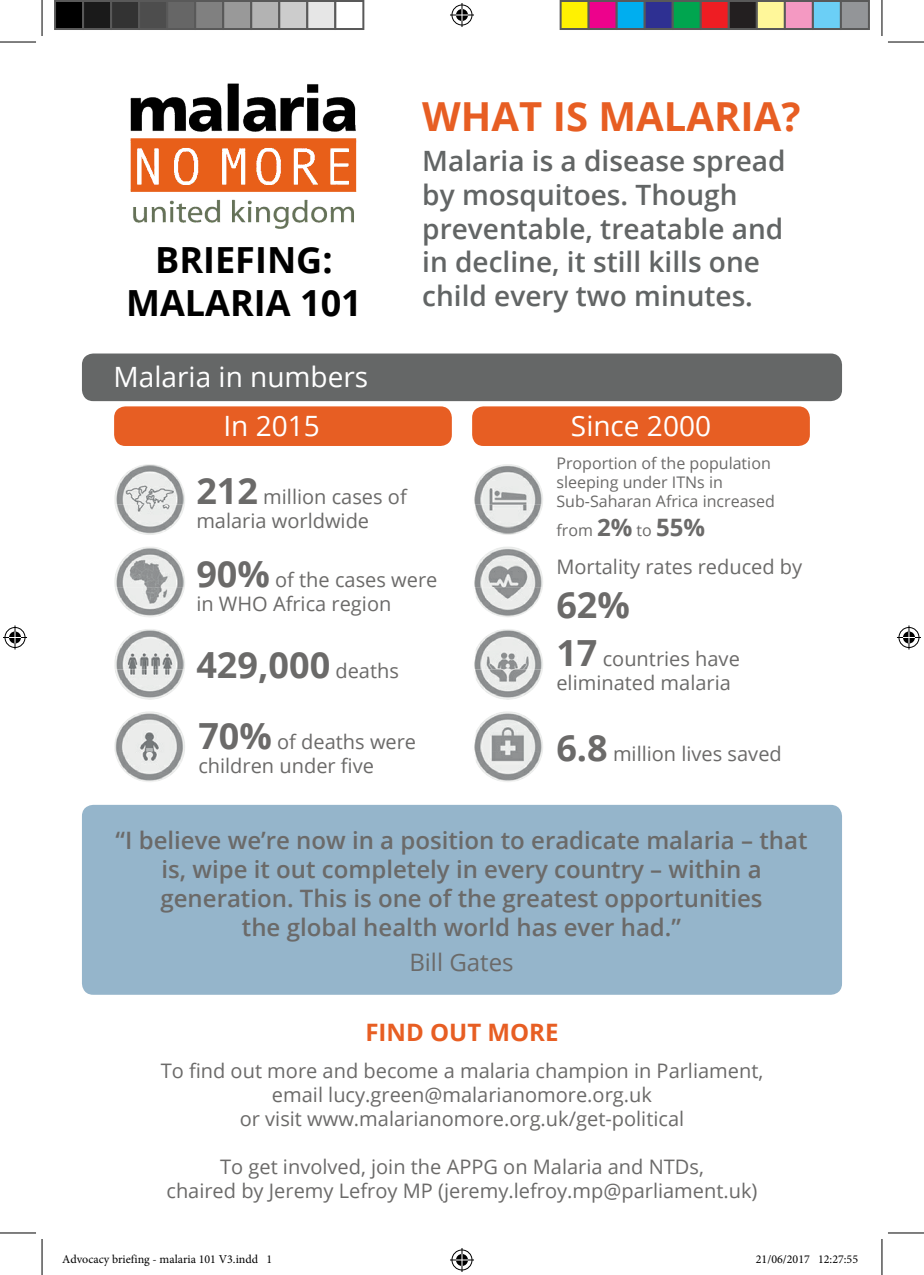
<style>
.page{position:relative;width:924px;height:1275px;background:#fff}
.page>*{position:absolute;margin:0;border:0;box-sizing:border-box;transform-origin:0 0}
.t1{font:700 40px "Open Sans";color:#e75e23}
.t2{font:700 36px/43.2px "Open Sans";color:#000;text-align:center}
.t3{font:700 36px "Open Sans";color:#6b6a69}
.t4{font:600 28px/33.6px "Open Sans";color:#626565}
.t5{font:28px/48.8px "Open Sans";color:#fff}
.t6{font:600 24px/28.8px "Open Sans";color:#6b6a69;text-align:center}
.t7{font:700 24px "Open Sans";color:#e75e23}
.t8{font:24px "Open Sans";color:#6b6a69}
.t9{font:20px/24px "Open Sans";color:#6b6a69}
.t10{font:16px/19.2px "Open Sans";color:#6b6a69}
.t11{font:12px "Minion Pro";color:#000}
.s1{font-weight:700;font-size:36px}
.s2{font-weight:700;font-size:24px}
.s3{font-weight:400;font-size:20px}
</style>
<div class="page">
<img style="left:130px;top:83px;width:227px;height:146px">
<div style="left:82px;top:805px;width:759px;height:189px;background:#95b5cb;border-radius:11px"></div>
<div style="left:82px;top:353px;width:759px;height:48px;background:#656767;border-radius:11px"></div>
<div style="left:114px;top:406px;width:337px;height:40px;background:#e75e23;border-radius:11px"></div>
<div style="left:472px;top:406px;width:337px;height:40px;background:#e75e23;border-radius:11px"></div>
<img style="left:114px;top:464px;width:71px;height:71px">
<img style="left:114px;top:711px;width:71px;height:71px">
<img style="left:114px;top:629px;width:71px;height:71px">
<img style="left:114px;top:547px;width:71px;height:70px">
<img style="left:474px;top:464px;width:69px;height:71px">
<img style="left:474px;top:711px;width:69px;height:71px">
<img style="left:474px;top:629px;width:69px;height:71px">
<img style="left:474px;top:547px;width:69px;height:70px">
<hr style="left:0;top:42px;width:36px;height:1px;background:#000">
<hr style="left:887px;top:42px;width:36px;height:1px;background:#000">
<hr style="left:0;top:1232px;width:36px;height:1px;background:#000">
<hr style="left:887px;top:1232px;width:36px;height:1px;background:#000">
<hr style="left:42px;top:0;width:1px;height:36px;background:#000">
<hr style="left:42px;top:1239px;width:1px;height:36px;background:#000">
<hr style="left:881px;top:0;width:1px;height:36px;background:#000">
<hr style="left:881px;top:1239px;width:1px;height:36px;background:#000">
<svg style="left:450px;top:3px;width:24px;height:24px"></svg>
<svg style="left:450px;top:1248px;width:24px;height:24px"></svg>
<svg style="left:3px;top:625px;width:24px;height:24px"></svg>
<svg style="left:897px;top:625px;width:23px;height:24px"></svg>
<div style="left:55px;top:1px;width:28px;height:28px;background:#000"></div>
<div style="left:54px;top:0;width:30px;height:30px;border:2px solid #595959"></div>
<div style="left:83px;top:1px;width:28px;height:28px;background:#1a1a1a"></div>
<div style="left:82px;top:0;width:30px;height:30px;border:2px solid #595959"></div>
<div style="left:111px;top:1px;width:28px;height:28px;background:#333"></div>
<div style="left:110px;top:0;width:30px;height:30px;border:2px solid #595959"></div>
<div style="left:139px;top:1px;width:28px;height:28px;background:#4d4d4d"></div>
<div style="left:138px;top:0;width:30px;height:30px;border:2px solid #595959"></div>
<div style="left:167px;top:1px;width:28px;height:28px;background:#666"></div>
<div style="left:166px;top:0;width:30px;height:30px;border:2px solid #595959"></div>
<div style="left:195px;top:1px;width:28px;height:28px;background:#808080"></div>
<div style="left:194px;top:0;width:30px;height:30px;border:2px solid #595959"></div>
<div style="left:223px;top:1px;width:28px;height:28px;background:#999"></div>
<div style="left:222px;top:0;width:30px;height:30px;border:2px solid #595959"></div>
<div style="left:251px;top:1px;width:28px;height:28px;background:#b3b3b3"></div>
<div style="left:250px;top:0;width:30px;height:30px;border:2px solid #595959"></div>
<div style="left:279px;top:1px;width:28px;height:28px;background:#ccc"></div>
<div style="left:278px;top:0;width:30px;height:30px;border:2px solid #595959"></div>
<div style="left:307px;top:1px;width:28px;height:28px;background:#e6e6e6"></div>
<div style="left:306px;top:0;width:30px;height:30px;border:2px solid #595959"></div>
<div style="left:334px;top:0;width:30px;height:30px;border:2px solid #595959"></div>
<div style="left:560px;top:1px;width:28px;height:28px;background:#fff101"></div>
<div style="left:559px;top:0;width:30px;height:30px;border:2px solid #595959"></div>
<div style="left:588px;top:1px;width:28px;height:28px;background:#ed028c"></div>
<div style="left:587px;top:0;width:30px;height:30px;border:2px solid #595959"></div>
<div style="left:616px;top:1px;width:28px;height:28px;background:#00aeef"></div>
<div style="left:615px;top:0;width:30px;height:30px;border:2px solid #595959"></div>
<div style="left:644px;top:1px;width:28px;height:28px;background:#2e3092"></div>
<div style="left:643px;top:0;width:30px;height:30px;border:2px solid #595959"></div>
<div style="left:672px;top:1px;width:28px;height:28px;background:#00a54f"></div>
<div style="left:671px;top:0;width:30px;height:30px;border:2px solid #595959"></div>
<div style="left:700px;top:1px;width:28px;height:28px;background:#ee1d23"></div>
<div style="left:699px;top:0;width:30px;height:30px;border:2px solid #595959"></div>
<div style="left:728px;top:1px;width:28px;height:28px;background:#231f20"></div>
<div style="left:727px;top:0;width:30px;height:30px;border:2px solid #595959"></div>
<div style="left:756px;top:1px;width:28px;height:28px;background:#fff79a"></div>
<div style="left:755px;top:0;width:30px;height:30px;border:2px solid #595959"></div>
<div style="left:784px;top:1px;width:28px;height:28px;background:#f499c2"></div>
<div style="left:783px;top:0;width:30px;height:30px;border:2px solid #595959"></div>
<div style="left:812px;top:1px;width:28px;height:28px;background:#6bcff6"></div>
<div style="left:811px;top:0;width:30px;height:30px;border:2px solid #595959"></div>
<div style="left:840px;top:1px;width:28px;height:28px;background:#939598"></div>
<div style="left:839px;top:0;width:30px;height:30px;border:2px solid #595959"></div>
<h2 class="t2" style="left:126px;top:237px;width:237px">BRIEFING:<br>MALARIA 101</h2>
<h1 class="t1" style="left:422px;top:88px;width:379px">WHAT IS MALARIA?</h1>
<h3 class="t4" style="left:422px;top:144px;width:365px">Malaria is a disease spread by mosquitoes. Though preventable, treatable and in decline, it still kills one child every two minutes.</h3>
<h3 class="t5" style="left:223px;top:352px;width:146px;text-indent:-110px">Malaria in numbers<br>In 2015</h3>
<p class="t9" style="left:196px;top:484px;width:212px"><span class="s1">212</span> million cases of malaria worldwide</p>
<h3 class="t5" style="left:570px;top:401px;width:142px">Since 2000</h3>
<p class="t10" style="left:556px;top:453px;width:220px">Proportion of the population sleeping under ITNs in<br>Sub-Saharan Africa increased</p>
<p class="t10" style="left:556px;top:520px;width:150px">from <span class="s2">2%</span> to <span class="s2">55%</span></p>
<p class="t9" style="left:196px;top:567px;width:242px"><span class="s1">90%</span> of the cases were in WHO Africa region</p>
<h2 class="t3" style="left:196px;top:639px;width:204px">429,000 <span class="s3">deaths</span></h2>
<p class="t9" style="left:198px;top:728px;width:219px"><span class="s1">70%</span> of deaths were children under five</p>
<p class="t9" style="left:556px;top:554px;width:247px">Mortality rates reduced by</p>
<h2 class="t3" style="left:556px;top:579px;width:75px">62%</h2>
<p class="t9" style="left:556px;top:646px;width:185px"><span class="s1">17</span> countries have eliminated malaria</p>
<p class="t9" style="left:556px;top:740px;width:227px"><span class="s1">6.8</span> million lives saved</p>
<p class="t6" style="left:116px;top:825px;width:693px">“I believe we’re now in a position to eradicate malaria – that is, wipe it out completely in every country – within a generation. This is one of the greatest opportunities<br>the global health world has ever had.”</p>
<p class="t8" style="left:409px;top:945px;width:106px">Bill Gates</p>
<p class="t7" style="left:365px;top:1015px;width:195px">FIND OUT MORE</p>
<p class="t9" style="left:161px;top:1058px;width:604px;text-align:center">To find out more and become a malaria champion in Parliament, email lucy.green@malarianomore.org.uk<br>or visit www.malarianomore.org.uk/get-political</p>
<p class="t9" style="left:166px;top:1154px;width:592px;text-align:center">To get involved, join the APPG on Malaria and NTDs,<br>chaired by Jeremy Lefroy MP (jeremy.lefroy.mp@parliament.uk)</p>
<p class="t11" style="left:62px;top:1251px;width:211px">Advocacy briefing - malaria 101 V3.indd 1</p>
<p class="t11" style="left:755px;top:1251px;width:104px">21/06/2017 12:27:55</p>
</div>
